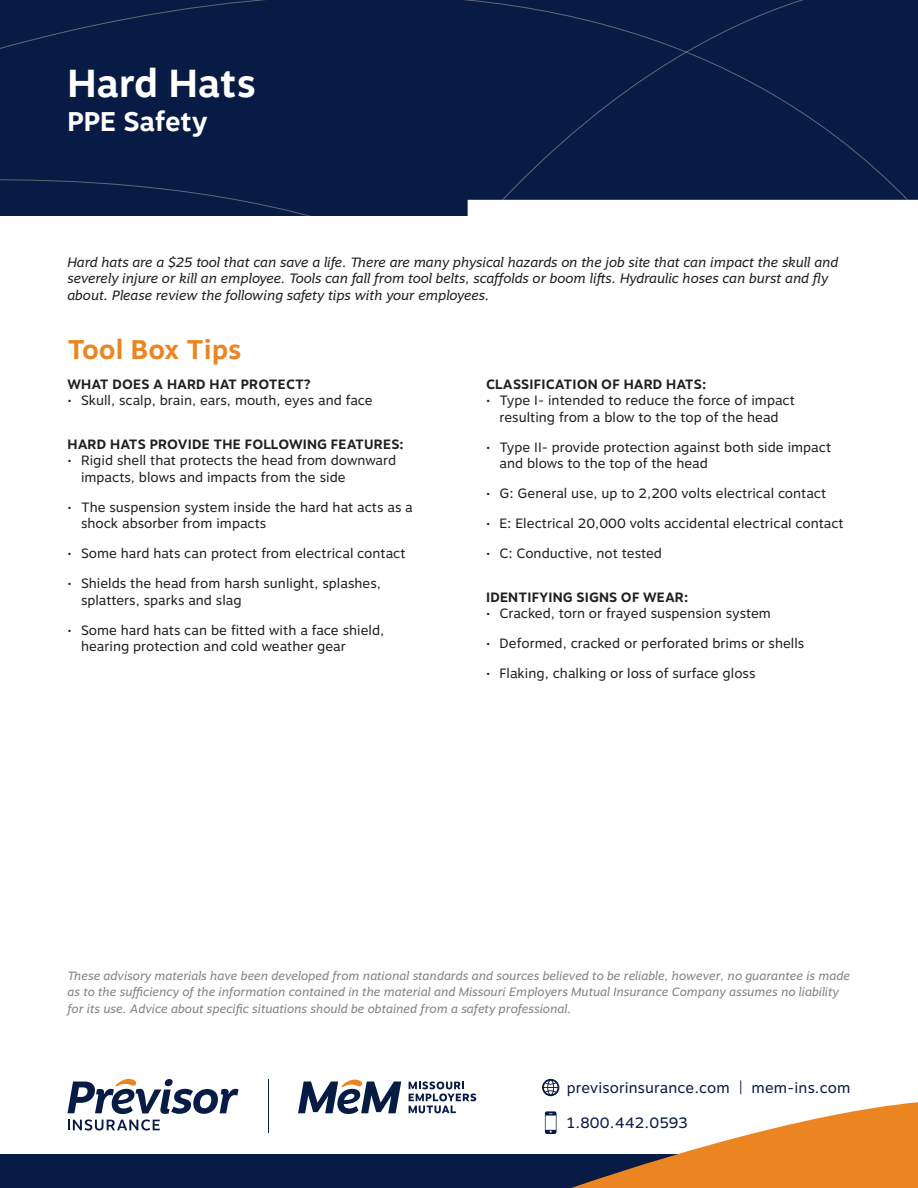
<style>
.page{position:relative;width:918px;height:1188px;background:#fff}
.page>*{position:absolute;margin:0;border:0;box-sizing:border-box;transform-origin:0 0}
.t1{font:700 39px "Motiva Sans";color:#fff}
.Orange_Heading{font:700 27px "Motiva Sans";color:#eb8522}
.t2{font:700 27px "Motiva Sans";color:#fff}
.t3{font:15px "Motiva Sans";letter-spacing:.01em;color:#071b44}
.t4{font:13.5px/16.5px "Motiva Sans";color:#231f20}
.Intro_Paragraph{font:italic 13.5px/16.5px "Motiva Sans";color:#231f20}
.Section_Heading{font:700 13.5px "Motiva Sans";letter-spacing:.01em;color:#231f20}
.Intro_Paragraph-2{font:italic 12px/16.5px "Motiva Sans";color:#808285}
</style>
<div class="page">
<div style="left:0;top:0;width:918px;height:216px;background:#071b44"></div>
<div style="left:0;top:1154px;width:918px;height:34px;background:#071b44"></div>
<svg style="left:542px;top:1079px;width:376px;height:109px"></svg>
<svg style="left:68px;top:1079px;width:171px;height:52px"></svg>
<svg style="left:409px;top:1082px;width:67px;height:31px"></svg>
<svg style="left:298px;top:1079px;width:103px;height:35px"></svg>
<hr style="left:268px;top:1079px;width:1px;height:53px;background:#071b44">
<p class="t1" style="left:68px;top:54px;width:190px">Hard Hats</p>
<p class="t2" style="left:68px;top:102px;width:142px">PPE Safety</p>
<p class="Intro_Paragraph" style="left:68px;top:254px;width:772px">Hard hats are a $25 tool that can save a life. There are many physical hazards on the job site that can impact the skull and severely injure or kill an employee. Tools can fall from tool belts, scaffolds or boom lifts. Hydraulic hoses can burst and fly about. Please review the following safety tips with your employees.</p>
<p class="Orange_Heading" style="left:68px;top:330px;width:175px">Tool Box Tips</p>
<p class="Section_Heading" style="left:68px;top:374px;width:245px">WHAT DOES A HARD HAT PROTECT?</p>
<p class="t4" style="left:68px;top:393px;width:307px">• Skull, scalp, brain, ears, mouth, eyes and face</p>
<p class="Section_Heading" style="left:68px;top:434px;width:338px">HARD HATS PROVIDE THE FOLLOWING FEATURES:</p>
<p class="t4" style="left:81px;top:453px;width:317px;text-indent:-14px">• Rigid shell that protects the head from downward impacts, blows and impacts from the side</p>
<p class="t4" style="left:81px;top:499px;width:333px;text-indent:-14px">• The suspension system inside the hard hat acts as a shock absorber from impacts</p>
<p class="t4" style="left:68px;top:546px;width:340px">• Some hard hats can protect from electrical contact</p>
<p class="t4" style="left:81px;top:576px;width:301px;text-indent:-14px">• Shields the head from harsh sunlight, splashes, splatters, sparks and slag</p>
<p class="t4" style="left:81px;top:622px;width:305px;text-indent:-14px">• Some hard hats can be fitted with a face shield, hearing protection and cold weather gear</p>
<p class="Section_Heading" style="left:486px;top:374px;width:222px">CLASSIFICATION OF HARD HATS:</p>
<p class="t4" style="left:486px;top:393px;width:310px;text-align:center">• Type I- intended to reduce the force of impact resulting from a blow to the top of the head</p>
<p class="t4" style="left:500px;top:439px;width:333px;text-indent:-14px">• Type II- provide protection against both side impact and blows to the top of the head</p>
<p class="t4" style="left:486px;top:486px;width:342px">• G: General use, up to 2,200 volts electrical contact</p>
<p class="t4" style="left:486px;top:516px;width:359px">• E: Electrical 20,000 volts accidental electrical contact</p>
<p class="t4" style="left:486px;top:546px;width:178px">• C: Conductive, not tested</p>
<p class="Section_Heading" style="left:486px;top:587px;width:204px">IDENTIFYING SIGNS OF WEAR:</p>
<p class="t4" style="left:486px;top:606px;width:286px">• Cracked, torn or frayed suspension system</p>
<p class="t4" style="left:486px;top:636px;width:320px">• Deformed, cracked or perforated brims or shells</p>
<p class="t4" style="left:486px;top:666px;width:271px">• Flaking, chalking or loss of surface gloss</p>
<p class="Intro_Paragraph-2" style="left:68px;top:967px;width:784px">These advisory materials have been developed from national standards and sources believed to be reliable, however, no guarantee is made as to the sufficiency of the information contained in the material and Missouri Employers Mutual Insurance Company assumes no liability for its use. Advice about specific situations should be obtained from a safety professional.</p>
<p class="t3" style="left:567px;top:1076px;width:285px">previsorinsurance.com | mem-ins.com</p>
<p class="t3" style="left:567px;top:1111px;width:122px">1.800.442.0593</p>
</div>
